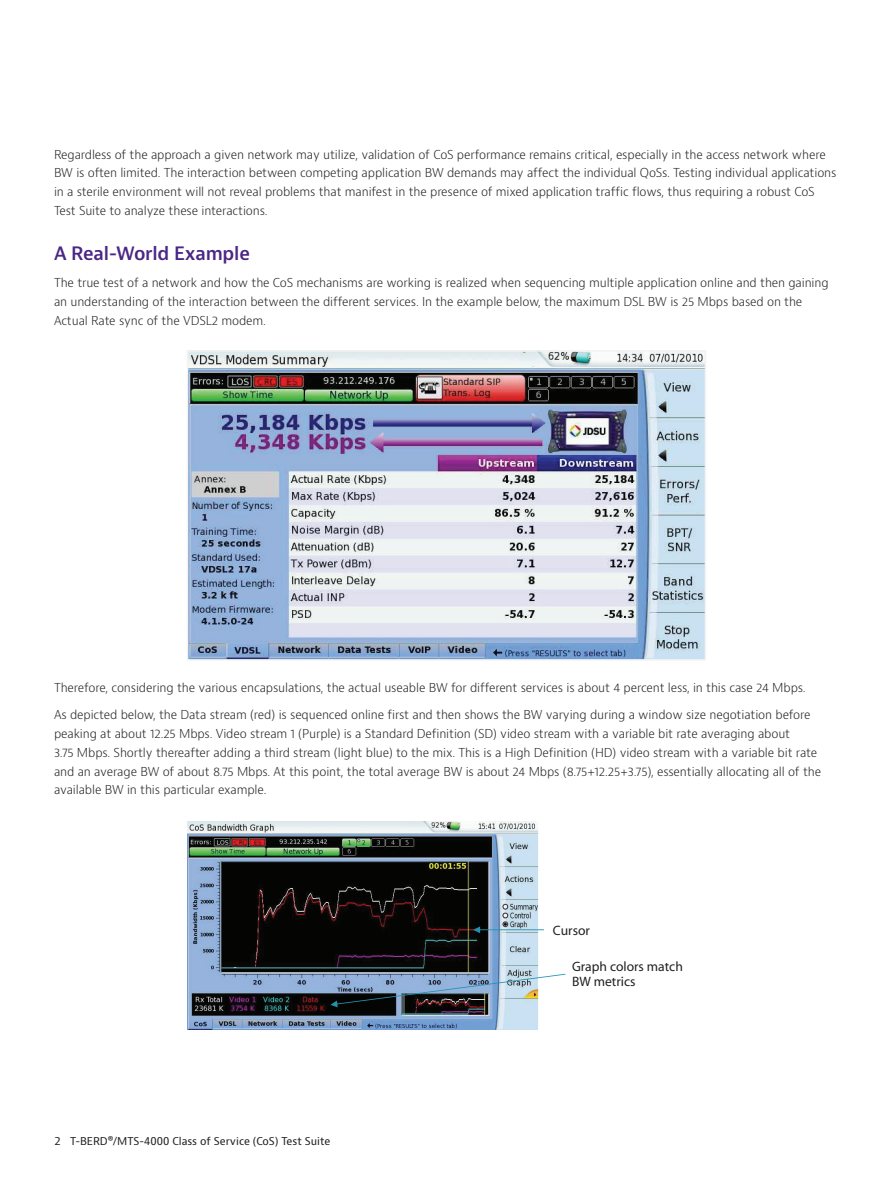
<style>
.page{position:relative;width:893px;height:1191px;background:#fff}
.page>*{position:absolute;margin:0;border:0;box-sizing:border-box;transform-origin:0 0}
.t1{font:600 18px "Bernino Sans";letter-spacing:-.01em;color:#4a2785}
.t2{font:13.65px/15.6px "Myriad MM 400 600";color:#231f20}
.t3{font:300 12px/18.8px "Bernino Sans";letter-spacing:-.01em;color:#231f20}
.t4{font:10.5px "Bernino Sans";color:#231f20}
</style>
<div class="page">
<img style="left:190px;top:353px;width:513px;height:304px">
<div style="left:187px;top:350px;width:519px;height:310px;border:2px solid #f2f3f4"></div>
<img style="left:188px;top:821px;width:351px;height:208px">
<svg style="left:473px;top:926px;width:71px;height:7px"></svg>
<img style="left:330px;top:973px;width:235px;height:34px">
<p class="t3" style="left:54px;top:145px;width:784px">Regardless of the approach a given network may utilize, validation of CoS performance remains critical, especially in the access network where BW is often limited. The interaction between competing application BW demands may affect the individual QoSs. Testing individual applications in a sterile environment will not reveal problems that manifest in the presence of mixed application traffic flows, thus requiring a robust CoS Test Suite to analyze these interactions.</p>
<h1 class="t1" style="left:54px;top:242px;width:198px">A Real-World Example</h1>
<p class="t3" style="left:54px;top:274px;width:776px">The true test of a network and how the CoS mechanisms are working is realized when sequencing multiple application online and then gaining an understanding of the interaction between the different services. In the example below, the maximum DSL BW is 25 Mbps based on the<br>Actual Rate sync of the VDSL2 modem.</p>
<p class="t3" style="left:54px;top:678px;width:753px">Therefore, considering the various encapsulations, the actual useable BW for different services is about 4 percent less, in this case 24 Mbps.</p>
<p class="t3" style="left:54px;top:706px;width:769px">As depicted below, the Data stream (red) is sequenced online first and then shows the BW varying during a window size negotiation before peaking at about 12.25 Mbps. Video stream 1 (Purple) is a Standard Definition (SD) video stream with a variable bit rate averaging about<br>3.75 Mbps. Shortly thereafter adding a third stream (light blue) to the mix. This is a High Definition (HD) video stream with a variable bit rate and an average BW of about 8.75 Mbps. At this point, the total average BW is about 24 Mbps (8.75+12.25+3.75), essentially allocating all of the available BW in this particular example.</p>
<p class="t4" style="left:55px;top:1134px;width:277px">2 T-BERD®/MTS-4000 Class of Service (CoS) Test Suite</p>
<p class="t2" style="left:553px;top:923px;width:39px">Cursor</p>
<p class="t2" style="left:572px;top:958px;width:112px">Graph colors match<br>BW metrics</p>
</div>
